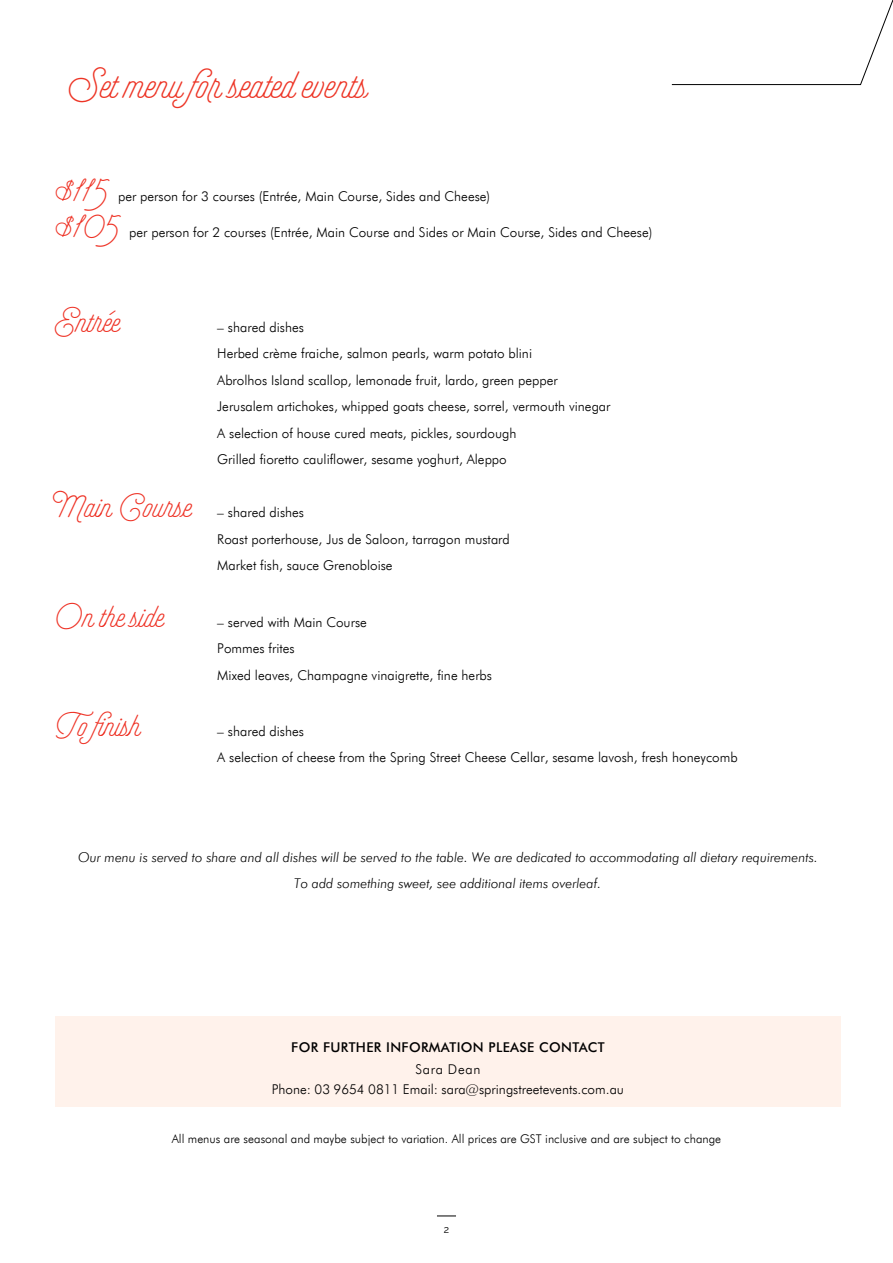
<style>
.page{position:relative;width:893px;height:1263px;background:#fff}
.page>*{position:absolute;margin:0;border:0;box-sizing:border-box;transform-origin:0 0}
.t1{font:45px "Selfie";color:#ed3425}
.t2{font:36px "Selfie";color:#ee3124}
.t3{font:300 13.5px/26.5px "Futura BT";color:#000}
.t4{font:italic 300 13.5px/26.5px "Futura BT";color:#000;text-align:center}
.t5{font:500 13.5px "Futura BT";letter-spacing:.025em;color:#000}
.t6{font:300 12px "Futura BT";color:#000}
.t7{font:10.35px "Raleway";color:#000}
</style>
<div class="page">
<svg style="left:437px;top:1216px;width:19px;height:1px"></svg>
<svg style="left:671px;top:0;width:222px;height:85px"></svg>
<div style="left:55px;top:1016px;width:786px;height:90px;background:#fff2eb"></div>
<h1 class="t1" style="left:65px;top:58px;width:303px">Set menu for seated events</h1>
<h2 class="t2" style="left:54px;top:169px;width:56px">$115</h2>
<p class="t3" style="left:118px;top:183px;width:374px">per person for 3 courses (Entrée, Main Course, Sides and Cheese)</p>
<h2 class="t2" style="left:54px;top:205px;width:67px">$105</h2>
<p class="t3" style="left:129px;top:219px;width:525px">per person for 2 courses (Entrée, Main Course and Sides or Main Course, Sides and Cheese)</p>
<h2 class="t2" style="left:53px;top:299px;width:68px">Entrée</h2>
<h2 class="t2" style="left:54px;top:485px;width:139px">Main Course</h2>
<h2 class="t2" style="left:53px;top:594px;width:112px">On the side</h2>
<h2 class="t2" style="left:57px;top:703px;width:85px">To finish</h2>
<p class="t3" style="left:217px;top:313px;width:395px">– shared dishes<br>Herbed crème fraiche, salmon pearls, warm potato blini<br>Abrolhos Island scallop, lemonade fruit, lardo, green pepper Jerusalem artichokes, whipped goats cheese, sorrel, vermouth vinegar A selection of house cured meats, pickles, sourdough<br>Grilled fioretto cauliflower, sesame yoghurt, Aleppo</p>
<p class="t3" style="left:217px;top:499px;width:294px">– shared dishes<br>Roast porterhouse, Jus de Saloon, tarragon mustard<br>Market fish, sauce Grenobloise</p>
<p class="t3" style="left:217px;top:608px;width:276px">– served with Main Course<br>Pommes frites<br>Mixed leaves, Champagne vinaigrette, fine herbs</p>
<p class="t3" style="left:217px;top:718px;width:522px">– shared dishes<br>A selection of cheese from the Spring Street Cheese Cellar, sesame lavosh, fresh honeycomb</p>
<p class="t4" style="left:78px;top:844px;width:741px">Our menu is served to share and all dishes will be served to the table. We are dedicated to accommodating all dietary requirements.<br>To add something sweet, see additional items overleaf.</p>
<p class="t5" style="left:291px;top:1039px;width:315px">FOR FURTHER INFORMATION PLEASE CONTACT</p>
<p class="t3" style="left:272px;top:1059px;width:354px;line-height:20.4px;text-align:center">Sara Dean<br>Phone: 03 9654 0811 Email: sara@springstreetevents.com.au</p>
<p class="t6" style="left:172px;top:1131px;width:551px">All menus are seasonal and maybe subject to variation. All prices are GST inclusive and are subject to change</p>
<p class="t7" style="left:444px;top:1223px;width:7px">2</p>
</div>
